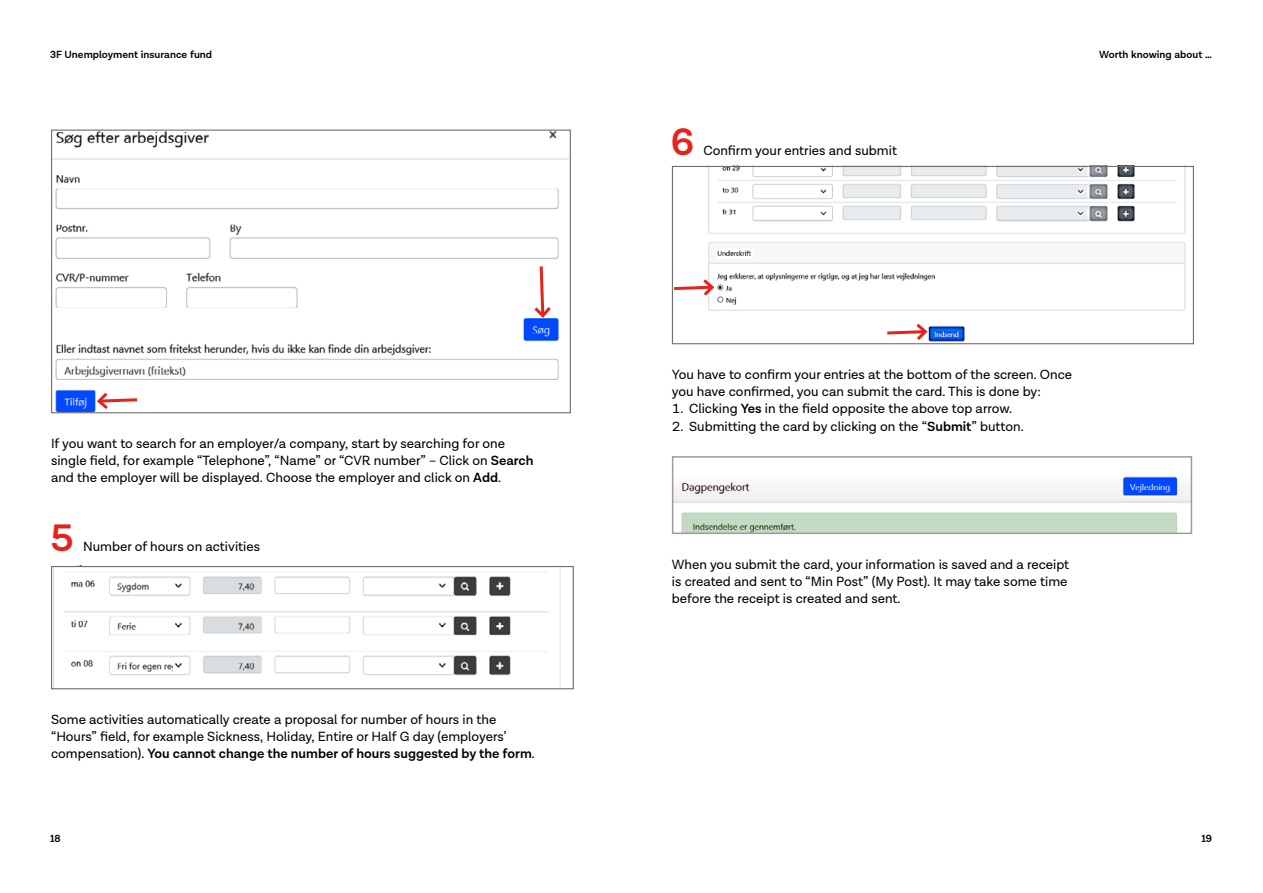
<style>
.page{position:relative;width:1263px;height:893px;background:#fff}
.page>*{position:absolute;margin:0;border:0;box-sizing:border-box;transform-origin:0 0}
.t1{font:600 38.7px "Lota Grotesque";color:#e5231b}
.t2{font:13.5px/17.2px "Lota Grotesque";color:#000}
.t3{font:600 10.5px "Lota Grotesque";color:#000}
.s1{font-weight:600}
</style>
<div class="page">
<img style="left:53px;top:132px;width:515px;height:279px">
<div style="left:51px;top:130px;width:520px;height:283px;border:1px solid #706f6f"></div>
<svg style="left:531px;top:263px;width:23px;height:57px"></svg>
<svg style="left:95px;top:390px;width:45px;height:22px"></svg>
<img style="left:53px;top:568px;width:508px;height:119px">
<div style="left:51px;top:566px;width:523px;height:123px;border:1px solid #706f6f"></div>
<img style="left:708px;top:168px;width:478px;height:174px">
<div style="left:672px;top:166px;width:522px;height:178px;border:1px solid #706f6f"></div>
<svg style="left:884px;top:321px;width:46px;height:22px"></svg>
<svg style="left:671px;top:276px;width:45px;height:23px"></svg>
<img style="left:675px;top:476px;width:514px;height:55px">
<div style="left:672px;top:456px;width:520px;height:78px;border:2px solid #9d9c9c"></div>
<p class="t3" style="left:50px;top:49px;width:164px">3F Unemployment insurance fund</p>
<p class="t3" style="left:1099px;top:49px;width:114px">Worth knowing about …</p>
<h1 class="t1" style="left:670px;top:119px;width:26px">6</h1>
<p class="t2" style="left:703px;top:142px;width:195px">Confirm your entries and submit</p>
<p class="t2" style="left:51px;top:435px;width:484px">If you want to search for an employer/a company, start by searching for one single field, for example “Telephone”, “Name” or “CVR number” – Click on <span class="s1">Search </span>and the employer will be displayed. Choose the employer and click on <span class="s1">Add</span>.</p>
<h1 class="t1" style="left:50px;top:516px;width:26px">5</h1>
<p class="t2" style="left:83px;top:538px;width:178px">Number of hours on activities</p>
<p class="t2" style="left:51px;top:711px;width:485px">Some activities automatically create a proposal for number of hours in the “Hours” field, for example Sickness, Holiday, Entire or Half G day (employers’ compensation). <span class="s1">You cannot change the number of hours suggested by the form</span>.</p>
<p class="t2" style="left:672px;top:366px;width:402px">You have to confirm your entries at the bottom of the screen. Once you have confirmed, you can submit the card. This is done by:</p>
<p class="t2" style="left:672px;top:400px;width:342px">1. Clicking <span class="s1">Yes</span> in the field opposite the above top arrow.</p>
<p class="t2" style="left:672px;top:418px;width:353px">2. Submitting the card by clicking on the “<span class="s1">Submit</span>” button.</p>
<p class="t2" style="left:672px;top:556px;width:399px">When you submit the card, your information is saved and a receipt is created and sent to “Min Post” (My Post). It may take some time before the receipt is created and sent.</p>
<p class="t3" style="left:50px;top:832px;width:12px">18</p>
<p class="t3" style="left:1201px;top:832px;width:12px">19</p>
</div>
